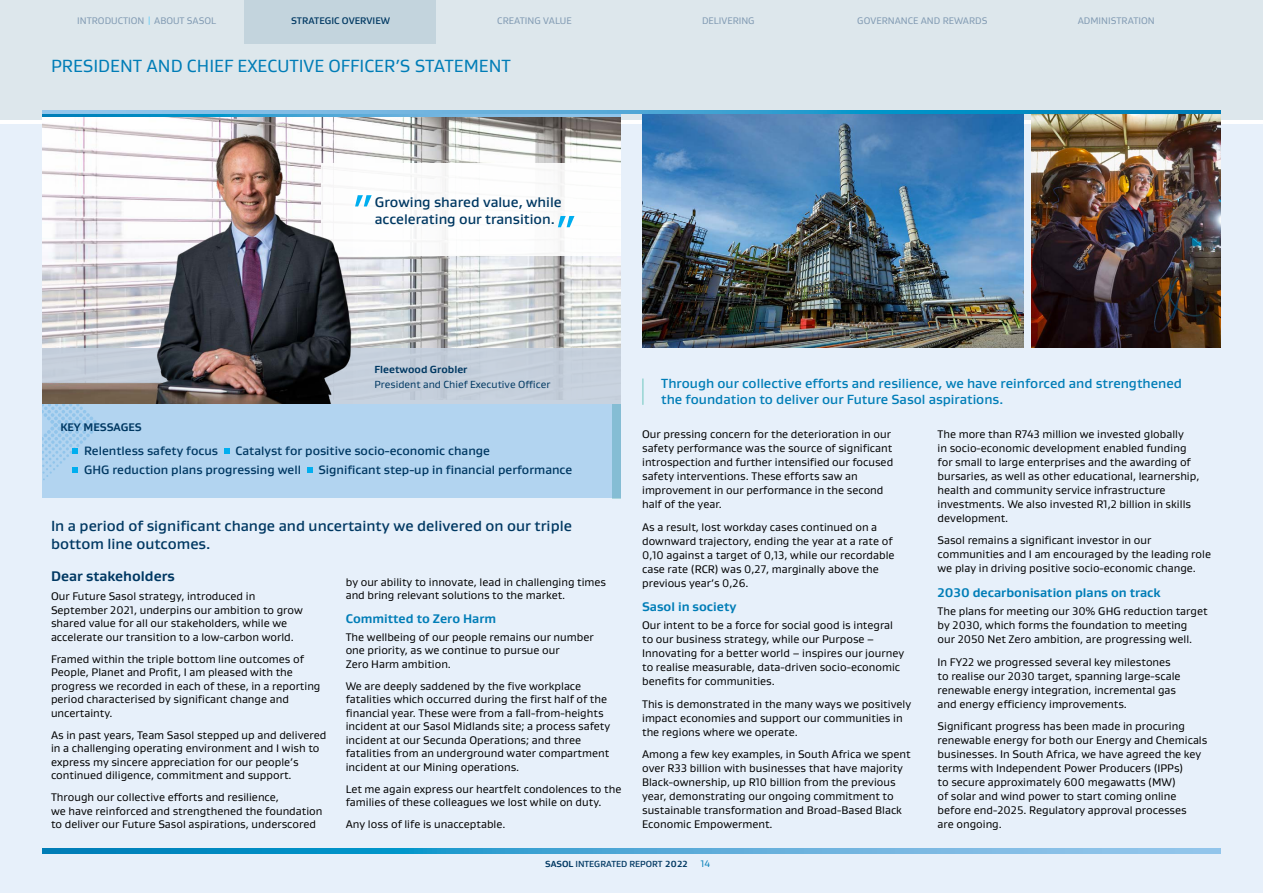
<style>
.page{position:relative;width:1263px;height:893px;background:#fff}
.page>*{position:absolute;margin:0;border:0;box-sizing:border-box;transform-origin:0 0}
.t1{font:18px "Gustan";color:#007db7}
.t2{font:500 15px/18px "Gustan";color:#003862}
.t3{font:500 14.25px/17.1px "Gustan";color:#003862}
.t4{font:700 14.25px "Gustan";color:#003862}
.t5{font:500 13.5px/16.2px "Gustan";color:#007db7}
.t6{font:700 12.75px "Gustan";color:#007db7}
.t7{font:500 12.3px/19.2px "Gustan";color:#003862}
.t8{font:11.25px/14px "Gustan";color:#000}
.t9{font:700 11.25px "Gustan";color:#003862}
.t10{font:10.5px "Gustan";color:#003862}
.t11{font:700 10.5px "Gustan";color:#003862}
.t12{font:9.75px "Gustan";color:#829bb3}
.t13{font:500 9.75px "Gustan";color:#003862}
.t14{font:9.75px "Gustan";color:#007db7}
.t15{font:500 9px "Gustan";color:#003862}
.s1{font-weight:500;color:#6dcff6}
.s2{font-weight:700}
</style>
<div class="page">
<div style="left:0;top:0;width:1263px;height:119px;background:#dde7ec"></div>
<div style="left:244px;top:0;width:192px;height:44px;background:#c3d4dd"></div>
<div style="left:0;top:124px;width:1263px;height:769px;background:#e7f0fa"></div>
<svg style="left:43px;top:849px;width:1177px;height:4px;background:#46a5d4"></svg>
<img style="left:43px;top:117px;width:578px;height:231px">
<img style="left:642px;top:114px;width:382px;height:234px">
<img style="left:1031px;top:114px;width:189px;height:234px">
<div style="left:321px;top:163px;width:300px;height:93px;background:#fff"></div>
<div style="left:43px;top:348px;width:578px;height:58px;background:#c4cfdd"></div>
<img style="left:43px;top:129px;width:310px;height:276px">
<svg style="left:43px;top:114px;width:578px;height:3px;background:#46a5d4"></svg>
<svg style="left:43px;top:111px;width:1177px;height:3px;background:#46a5d4"></svg>
<svg style="left:355px;top:195px;width:17px;height:11px"></svg>
<svg style="left:558px;top:216px;width:16px;height:11px"></svg>
<hr style="left:642px;top:378px;width:2px;height:27px;background:#96d5d2">
<div style="left:43px;top:405px;width:578px;height:93px;background:#b2d4f0"></div>
<div style="left:612px;top:405px;width:9px;height:93px;background:#85bdd4"></div>
<svg style="left:224px;top:448px;width:6px;height:6px"></svg>
<svg style="left:43px;top:405px;width:57px;height:75px"></svg>
<svg style="left:307px;top:467px;width:6px;height:6px"></svg>
<p class="t12" style="left:77px;top:15px;width:140px">INTRODUCTION <span class="s1">|</span> ABOUT SASOL</p>
<p class="t13" style="left:291px;top:14px;width:100px">STRATEGIC OVERVIEW</p>
<p class="t12" style="left:497px;top:15px;width:76px">CREATING VALUE</p>
<p class="t12" style="left:702px;top:15px;width:54px">DELIVERING</p>
<p class="t12" style="left:857px;top:15px;width:132px">GOVERNANCE AND REWARDS</p>
<p class="t12" style="left:1078px;top:15px;width:79px">ADMINISTRATION</p>
<h1 class="t1" style="left:51px;top:54px;width:461px">PRESIDENT AND CHIEF EXECUTIVE OFFICER’S STATEMENT</h1>
<p class="t3" style="left:375px;top:193px;width:189px">Growing shared value, while accelerating our transition.</p>
<p class="t11" style="left:375px;top:362px;width:94px">Fleetwood Grobler</p>
<p class="t10" style="left:375px;top:377px;width:177px">President and Chief Executive Officer</p>
<p class="t9" style="left:60px;top:420px;width:83px">KEY MESSAGES</p>
<p class="t7" style="left:84px;top:441px;width:136px">Relentless safety focus</p>
<p class="t7" style="left:84px;top:441px;width:407px;text-indent:151px">Catalyst for positive socio-economic change<br>GHG reduction plans progressing well</p>
<p class="t7" style="left:318px;top:460px;width:255px">Significant step-up in financial performance</p>
<h2 class="t2" style="left:51px;top:517px;width:522px">In a period of significant change and uncertainty we delivered on our triple bottom line outcomes.</h2>
<p class="t4" style="left:51px;top:567px;width:125px">Dear stakeholders</p>
<p class="t8" style="left:51px;top:589px;width:253px;line-height:13.5px">Our Future Sasol strategy, introduced in September 2021, underpins our ambition to grow shared value for all our stakeholders, while we accelerate our transition to a low-carbon world.</p>
<p class="t8" style="left:51px;top:652px;width:271px;line-height:13.5px">Framed within the triple bottom line outcomes of People, Planet and Profit, I am pleased with the progress we recorded in each of these, in a reporting period characterised by significant change and uncertainty.</p>
<p class="t8" style="left:51px;top:728px;width:277px;line-height:13.5px">As in past years, Team Sasol stepped up and delivered in a challenging operating environment and I wish to express my sincere appreciation for our people’s continued diligence, commitment and support.</p>
<p class="t8" style="left:51px;top:790px;width:273px;line-height:13.5px">Through our collective efforts and resilience,<br>we have reinforced and strengthened the foundation to deliver our Future Sasol aspirations, underscored</p>
<p class="t8" style="left:346px;top:575px;width:262px;line-height:13.5px">by our ability to innovate, lead in challenging times and bring relevant solutions to the market.</p>
<p class="t6" style="left:346px;top:610px;width:152px">Committed to Zero Harm</p>
<p class="t8" style="left:346px;top:630px;width:249px;line-height:13.5px">The wellbeing of our people remains our number one priority, as we continue to pursue our<br>Zero Harm ambition.</p>
<p class="t8" style="left:346px;top:679px;width:266px;line-height:13.5px">We are deeply saddened by the five workplace fatalities which occurred during the first half of the financial year. These were from a fall-from-heights incident at our Sasol Midlands site; a process safety incident at our Secunda Operations; and three fatalities from an underground water compartment incident at our Mining operations.</p>
<p class="t8" style="left:346px;top:782px;width:277px;line-height:13.5px">Let me again express our heartfelt condolences to the families of these colleagues we lost while on duty.</p>
<p class="t8" style="left:346px;top:817px;width:161px">Any loss of life is unacceptable.</p>
<p class="t5" style="left:661px;top:374px;width:522px">Through our collective efforts and resilience, we have reinforced and strengthened the foundation to deliver our Future Sasol aspirations.</p>
<p class="t8" style="left:642px;top:427px;width:253px">Our pressing concern for the deterioration in our safety performance was the source of significant introspection and further intensified our focused safety interventions. These efforts saw an improvement in our performance in the second half of the year.</p>
<p class="t8" style="left:642px;top:519px;width:254px">As a result, lost workday cases continued on a downward trajectory, ending the year at a rate of 0,10 against a target of 0,13, while our recordable case rate (RCR) was 0,27, marginally above the previous year’s 0,26.</p>
<p class="t6" style="left:642px;top:598px;width:96px">Sasol in society</p>
<p class="t8" style="left:642px;top:618px;width:264px">Our intent to be a force for social good is integral to our business strategy, while our Purpose – Innovating for a better world – inspires our journey to realise measurable, data-driven socio-economic benefits for communities.</p>
<p class="t8" style="left:642px;top:697px;width:271px">This is demonstrated in the many ways we positively impact economies and support our communities in the regions where we operate.</p>
<p class="t8" style="left:642px;top:747px;width:270px">Among a few key examples, in South Africa we spent over R33 billion with businesses that have majority Black-ownership, up R10 billion from the previous year, demonstrating our ongoing commitment to sustainable transformation and Broad-Based Black Economic Empowerment.</p>
<p class="t8" style="left:937px;top:427px;width:263px">The more than R743 million we invested globally<br>in socio-economic development enabled funding for small to large enterprises and the awarding of bursaries, as well as other educational, learnership, health and community service infrastructure investments. We also invested R1,2 billion in skills development.</p>
<p class="t8" style="left:937px;top:533px;width:275px">Sasol remains a significant investor in our communities and I am encouraged by the leading role we play in driving positive socio-economic change.</p>
<p class="t6" style="left:937px;top:584px;width:225px">2030 decarbonisation plans on track</p>
<p class="t8" style="left:937px;top:604px;width:272px">The plans for meeting our 30% GHG reduction target by 2030, which forms the foundation to meeting our 2050 Net Zero ambition, are progressing well.</p>
<p class="t8" style="left:937px;top:654px;width:244px">In FY22 we progressed several key milestones to realise our 2030 target, spanning large-scale renewable energy integration, incremental gas and energy efficiency improvements.</p>
<p class="t8" style="left:937px;top:719px;width:271px">Significant progress has been made in procuring renewable energy for both our Energy and Chemicals businesses. In South Africa, we have agreed the key terms with Independent Power Producers (IPPs)<br>to secure approximately 600 megawatts (MW)<br>of solar and wind power to start coming online before end-2025. Regulatory approval processes<br>are ongoing.</p>
<p class="t15" style="left:545px;top:858px;width:144px"><span class="s2">SASOL</span> INTEGRATED REPORT <span class="s2">2022</span></p>
<p class="t14" style="left:701px;top:858px;width:11px">14</p>
</div>
